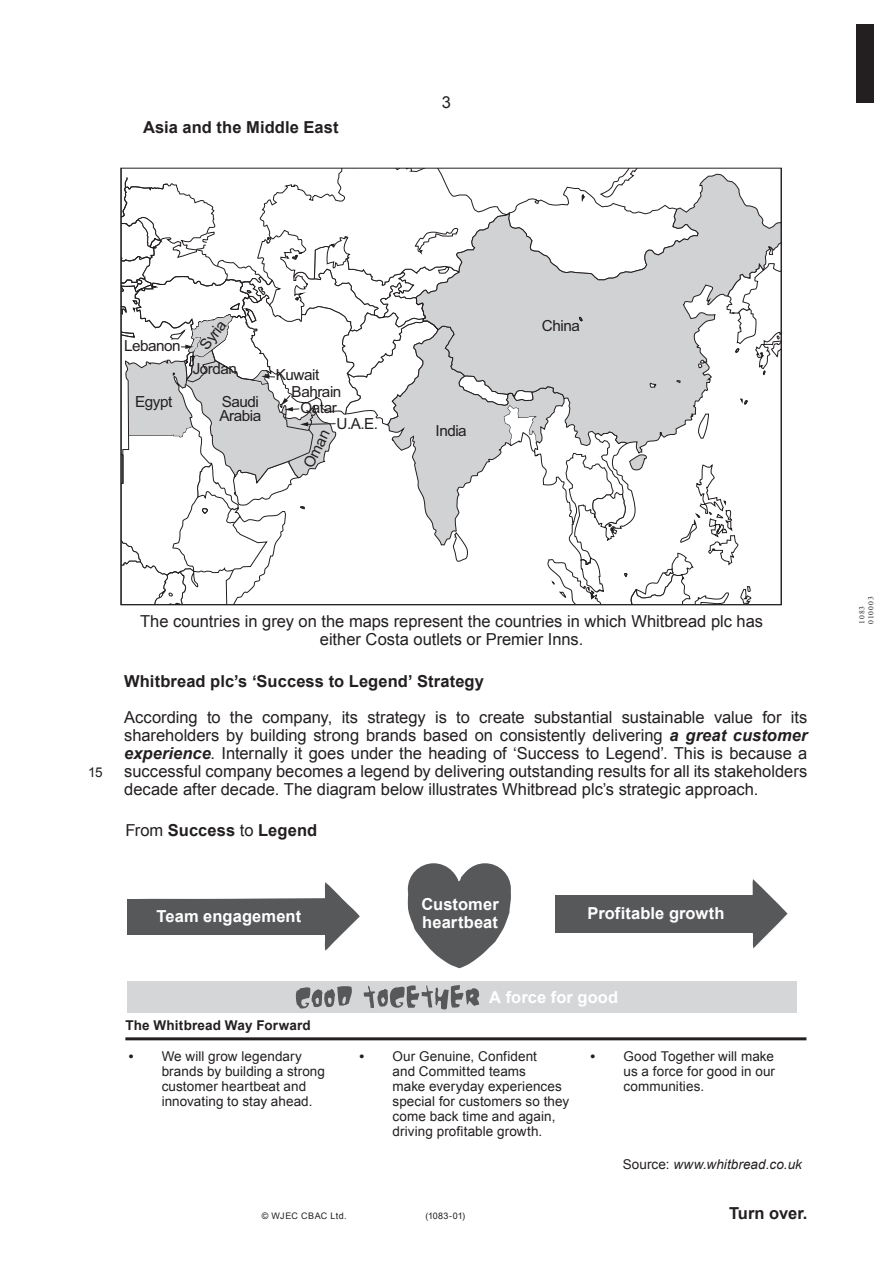
<style>
.page{position:relative;width:893px;height:1263px;background:#fff}
.page>*{position:absolute;margin:0;border:0;box-sizing:border-box;transform-origin:0 0}
.t1{font:16.5px/18px "Arial WGL";color:#231f20;text-align:justify}
._1___Text{font:700 16.5px "Arial WGL";letter-spacing:.005em;color:#231f20}
.t2{font:700 16.5px "Arial WGL";letter-spacing:.005em;color:#fff}
.t3{font:15.3px/16.6px "Arial WGL";letter-spacing:-.03em;color:#231f20}
._1___Text-2{font:13.5px/15px "Arial WGL";letter-spacing:.005em;color:#231f20}
.t4{font:italic 13.5px "Arial WGL";letter-spacing:.005em;color:#231f20}
.t5{font:700 13.5px "Arial WGL";letter-spacing:.015em;color:#231f20}
.d_l_for_command_4{font:9px "Arial WGL";letter-spacing:.035em;color:#231f20}
.t6{font:7.5px "Times NRMT Pro";letter-spacing:.115em;color:#231f20}
.s1{font-weight:700;font-style:italic}
.s2{font-weight:400}
.s3{font-weight:700}
.s4{font-style:normal}
</style>
<div class="page">
<div style="left:857px;top:24px;width:17px;height:78px;background:#231f20"></div>
<svg style="left:121px;top:168px;width:660px;height:437px"></svg>
<div style="left:127px;top:982px;width:669px;height:31px;background:#d5d6d8"></div>
<svg style="left:127px;top:882px;width:233px;height:69px"></svg>
<svg style="left:752px;top:879px;width:35px;height:69px"></svg>
<svg style="left:407px;top:864px;width:104px;height:104px"></svg>
<svg style="left:364px;top:985px;width:116px;height:24px"></svg>
<svg style="left:295px;top:986px;width:57px;height:23px"></svg>
<div style="left:127px;top:899px;width:198px;height:35px;background:#57585a"></div>
<div style="left:555px;top:895px;width:197px;height:38px;background:#57585a"></div>
<div style="left:419px;top:895px;width:80px;height:35px;background:#57585a"></div>
<div style="left:408px;top:863px;width:51px;height:52px;background:#57585a;border-radius:50%"></div>
<div style="left:459px;top:863px;width:52px;height:52px;background:#57585a;border-radius:50%"></div>
<hr style="left:125px;top:1037px;width:681px;height:3px;background:#231f20">
<p class="_1___Text" style="left:143px;top:117px;width:197px">Asia and the Middle East</p>
<p class="t1" style="left:442px;top:93px;width:11px">3</p>
<p class="t3" style="left:124px;top:337px;width:58px">Lebanon</p>
<p class="t3" style="left:135px;top:393px;width:39px">Egypt</p>
<p class="t3" style="left:197px;top:343px;width:34px;rotate:-53deg">Syria</p>
<p class="t3" style="left:193px;top:361px;width:46px">Jordan</p>
<p class="t3" style="left:292px;top:367px;width:51px;text-indent:-16px">Kuwait<br>Bahrain</p>
<p class="t3" style="left:220px;top:394px;width:43px;line-height:14.4px">Saudi<br>Arabia</p>
<p class="t3" style="left:336px;top:400px;width:43px;line-height:15.9px;text-indent:-36px">Qatar<br>U.A.E.</p>
<p class="t3" style="left:300px;top:463px;width:42px;rotate:-64deg">Oman</p>
<p class="t3" style="left:436px;top:423px;width:33px">India</p>
<p class="t3" style="left:542px;top:317px;width:39px">China</p>
<p class="_1___Text-2" style="left:88px;top:764px;width:16px">15</p>
<p class="t1" style="left:140px;top:612px;width:625px;text-align:center">The countries in grey on the maps represent the countries in which Whitbread plc has either Costa outlets or Premier Inns.</p>
<p class="_1___Text" style="left:124px;top:670px;width:361px">Whitbread plc’s ‘Success to Legend’ Strategy</p>
<p class="t1" style="left:124px;top:708px;width:685px">According to the company, its strategy is to create substantial sustainable value for its shareholders by building strong brands based on consistently delivering <span class="s1">a great customer experience</span>. Internally it goes under the heading of ‘Success to Legend’. This is because a successful company becomes a legend by delivering outstanding results for all its stakeholders decade after decade. The diagram below illustrates Whitbread plc’s strategic approach.</p>
<p class="_1___Text" style="left:125px;top:820px;width:193px"><span class="s2">From</span> Success <span class="s2">to</span> Legend</p>
<p class="t2" style="left:421px;top:893px;width:79px">Customer</p>
<p class="t2" style="left:422px;top:911px;width:77px">heartbeat</p>
<p class="t2" style="left:157px;top:906px;width:146px">Team engagement</p>
<p class="t2" style="left:587px;top:903px;width:139px">Profitable growth</p>
<p class="t2" style="left:489px;top:986px;width:131px">A force for good</p>
<p class="t5" style="left:125px;top:1016px;width:187px">The Whitbread Way Forward</p>
<p class="_1___Text-2" style="left:162px;top:1049px;width:165px;text-indent:-33px"><span class="s3">•</span> We will grow legendary brands by building a strong customer heartbeat and innovating to stay ahead.</p>
<p class="_1___Text-2" style="left:623px;top:1049px;width:153px;text-align:justify;text-indent:-33px"><span class="s3">•</span> Good Together will make us a force for good in our communities.</p>
<p class="_1___Text-2" style="left:392px;top:1049px;width:178px;text-indent:-33px"><span class="s3">•</span> Our Genuine, Confident<br>and Committed teams<br>make everyday experiences special for customers so they come back time and again, driving profitable growth.</p>
<p class="d_l_for_command_4" style="left:262px;top:1210px;width:86px">© WJEC CBAC Ltd.</p>
<p class="d_l_for_command_4" style="left:425px;top:1210px;width:41px">(1083-01)</p>
<p class="t4" style="left:623px;top:1156px;width:181px"><span class="s4">Source:</span> www.whitbread.co.uk</p>
<p class="_1___Text" style="left:729px;top:1203px;width:80px">Turn over.</p>
<p class="t6" style="left:857px;top:624px;width:19px;rotate:-90deg">1083</p>
<p class="t6" style="left:866px;top:624px;width:29px;rotate:-90deg">010003</p>
</div>
